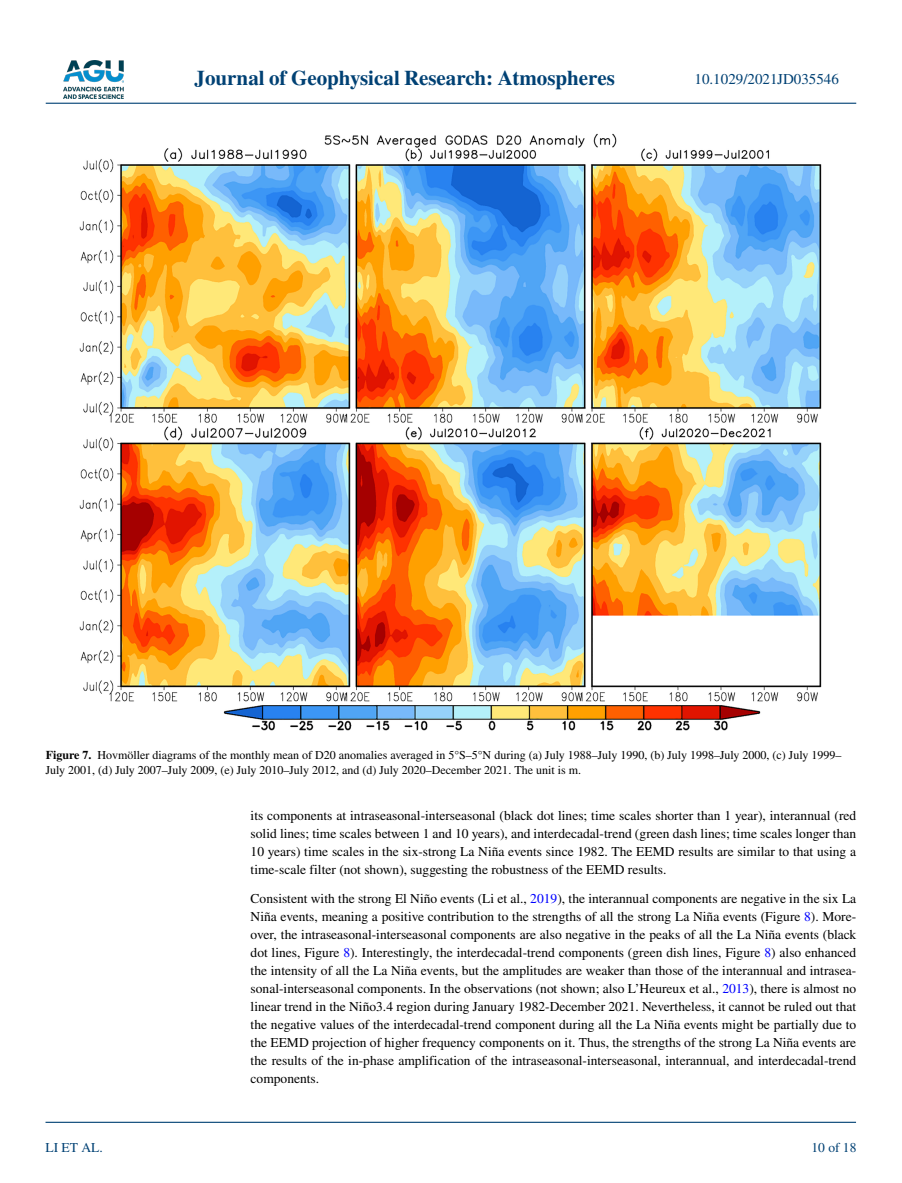
<style>
.page{position:relative;width:902px;height:1183px;background:#fff}
.page>*{position:absolute;margin:0;border:0;box-sizing:border-box;transform-origin:0 0}
.t1{font:700 21px "STIX";color:#004174}
.t2{font:15px "STIX";color:#004174}
.t3{font:13.5px/18px "STIX";color:#000;text-align:justify}
.t4{font:13.5px "STIX";color:#004174}
.t5{font:12px/15px "STIX";color:#000}
.s1{font-weight:700}
.s2{color:#00f}
</style>
<div class="page">
<img style="left:63px;top:60px;width:60px;height:39px">
<hr style="left:46px;top:103px;width:810px;height:1px;background:#004174">
<hr style="left:45px;top:1121px;width:810px;height:1px;background:#004174">
<img style="left:79px;top:134px;width:742px;height:596px">
<h1 class="t1" style="left:194px;top:66px;width:422px">Journal of Geophysical Research: Atmospheres</h1>
<p class="t2" style="left:694px;top:69px;width:146px">10.1029/2021JD035546</p>
<p class="t5" style="left:46px;top:748px;width:797px"><span class="s1">Figure 7.</span> Hovmöller diagrams of the monthly mean of D20 anomalies averaged in 5°S–5°N during (a) July 1988–July 1990, (b) July 1998–July 2000, (c) July 1999–<br>July 2001, (d) July 2007–July 2009, (e) July 2010–July 2012, and (d) July 2020–December 2021. The unit is m.</p>
<p class="t4" style="left:45px;top:1138px;width:59px">LI ET AL.</p>
<p class="t3" style="left:250px;top:807px;width:607px">its components at intraseasonal-interseasonal (black dot lines; time scales shorter than 1 year), interannual (red solid lines; time scales between 1 and 10 years), and interdecadal-trend (green dash lines; time scales longer than 10 years) time scales in the six-strong La Niña events since 1982. The EEMD results are similar to that using a time-scale filter (not shown), suggesting the robustness of the EEMD results.</p>
<p class="t3" style="left:250px;top:890px;width:607px">Consistent with the strong El Niño events (Li et al., <span class="s2">2019</span>), the interannual components are negative in the six La Niña events, meaning a positive contribution to the strengths of all the strong La Niña events (Figure <span class="s2">8</span>). More&shy;over, the intraseasonal-interseasonal components are also negative in the peaks of all the La Niña events (black dot lines, Figure <span class="s2">8</span>). Interestingly, the interdecadal-trend components (green dish lines, Figure <span class="s2">8</span>) also enhanced the intensity of all the La Niña events, but the amplitudes are weaker than those of the interannual and intrasea&shy;sonal-interseasonal components. In the observations (not shown; also L’Heureux et al., <span class="s2">2013</span>), there is almost no linear trend in the Niño3.4 region during January 1982-December 2021. Nevertheless, it cannot be ruled out that the negative values of the interdecadal-trend component during all the La Niña events might be partially due to the EEMD projection of higher frequency components on it. Thus, the strengths of the strong La Niña events are the results of the in-phase amplification of the intraseasonal-interseasonal, interannual, and interdecadal-trend components.</p>
<p class="t4" style="left:811px;top:1138px;width:46px">10 of 18</p>
</div>
